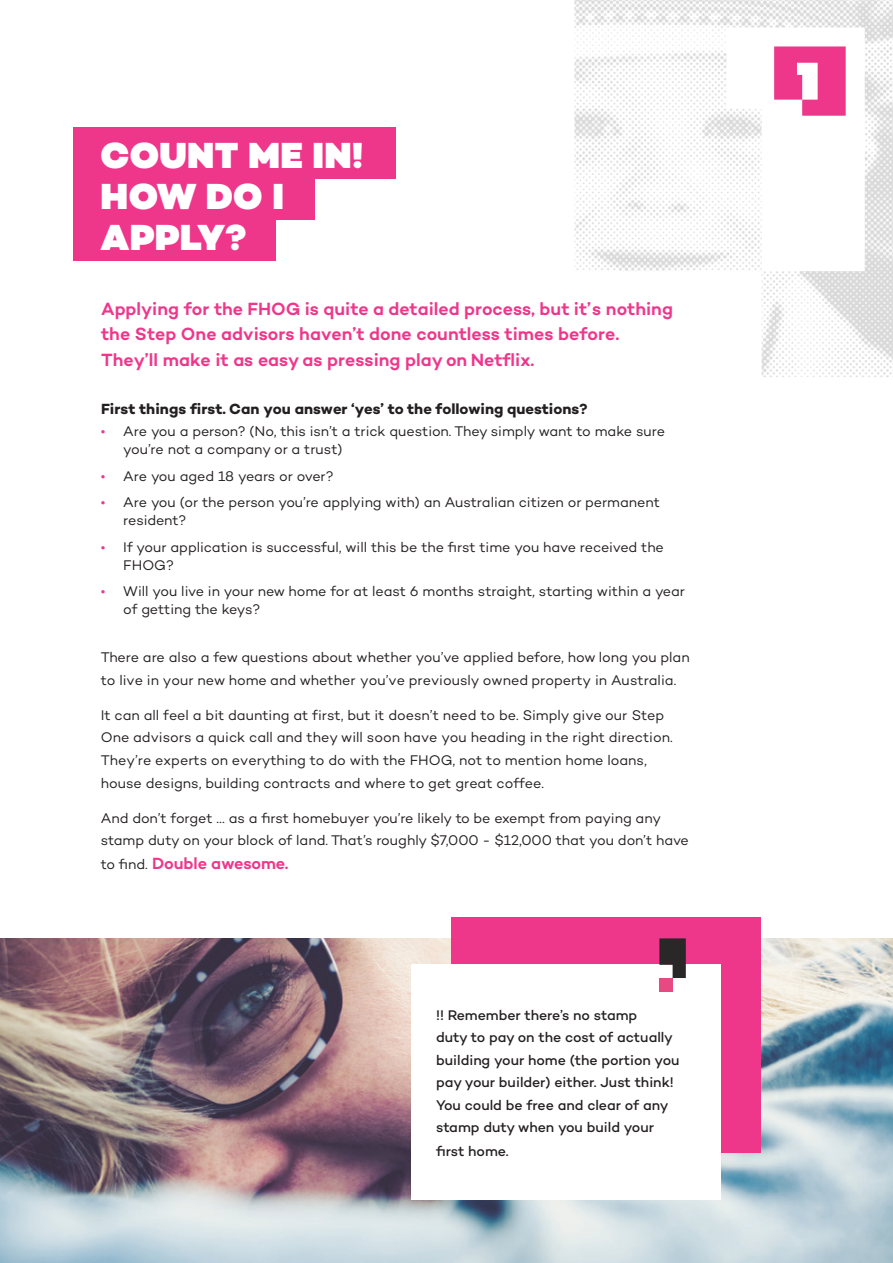
<style>
.page{position:relative;width:893px;height:1263px;background:#fff}
.page>*{position:absolute;margin:0;border:0;box-sizing:border-box;transform-origin:0 0}
.t1{font:900 36.9px/41.1px "Campton";letter-spacing:.01em;color:#fff}
.t2{font:600 18px/25.5px "Campton";color:#ee378b}
.t3{font:600 16.5px "Campton";letter-spacing:-.005em;color:#ee378b}
.t4{font:700 15px "Campton";color:#231f20}
.t5{font:14.25px/18px "Campton";color:#231f20}
.t6{font:500 14.25px/22.5px "Campton";letter-spacing:-.005em;color:#231f20}
.s1{color:#ee378b}
.s2{font-weight:400;font-size:14.25px;color:#231f20}
</style>
<div class="page">
<img style="left:574px;top:0;width:319px;height:377px">
<img style="left:0;top:938px;width:893px;height:325px">
<div style="left:452px;top:917px;width:309px;height:235px;background:#ee378b"></div>
<div style="left:412px;top:965px;width:309px;height:235px;background:#fff"></div>
<svg style="left:774px;top:46px;width:72px;height:70px"></svg>
<div style="left:73px;top:128px;width:322px;height:51px;background:#ee378b"></div>
<div style="left:73px;top:169px;width:241px;height:51px;background:#ee378b"></div>
<div style="left:73px;top:210px;width:203px;height:51px;background:#ee378b"></div>
<svg style="left:659px;top:938px;width:27px;height:40px"></svg>
<div style="left:659px;top:978px;width:14px;height:13px;background:#e74982"></div>
<h1 class="t1" style="left:101px;top:135px;width:264px">COUNT ME IN!<br>HOW DO I<br>APPLY?</h1>
<p class="t2" style="left:101px;top:295px;width:573px">Applying for the FHOG is quite a detailed process, but it’s nothing the Step One advisors haven’t done countless times before.<br>They’ll make it as easy as pressing play on Netflix.</p>
<p class="t4" style="left:101px;top:399px;width:488px">First things first. Can you answer ‘yes’ to the following questions?</p>
<p class="t5" style="left:123px;top:422px;width:543px;text-indent:-23px"><span class="s1">•</span> Are you a person? (No, this isn’t a trick question. They simply want to make sure you’re not a company or a trust)</p>
<p class="t5" style="left:101px;top:466px;width:234px"><span class="s1">•</span> Are you aged 18 years or over?</p>
<p class="t5" style="left:123px;top:493px;width:538px;text-indent:-23px"><span class="s1">•</span> Are you (or the person you’re applying with) an Australian citizen or permanent resident?</p>
<p class="t5" style="left:123px;top:537px;width:542px;text-indent:-23px"><span class="s1">•</span> If your application is successful, will this be the first time you have received the<br>FHOG?</p>
<p class="t5" style="left:123px;top:582px;width:563px;text-indent:-23px"><span class="s1">•</span> Will you live in your new home for at least 6 months straight, starting within a year of getting the keys?</p>
<p class="t5" style="left:101px;top:646px;width:590px;line-height:22.5px">There are also a few questions about whether you’ve applied before, how long you plan to live in your new home and whether you’ve previously owned property in Australia.</p>
<p class="t5" style="left:101px;top:704px;width:573px;line-height:22.5px">It can all feel a bit daunting at first, but it doesn’t need to be. Simply give our Step One advisors a quick call and they will soon have you heading in the right direction.<br>They’re experts on everything to do with the FHOG, not to mention home loans, house designs, building contracts and where to get great coffee.</p>
<p class="t5" style="left:101px;top:807px;width:590px;line-height:22px">And don’t forget … as a first homebuyer you’re likely to be exempt from paying any stamp duty on your block of land. That’s roughly $7,000 - $12,000 that you don’t have</p>
<p class="t3" style="left:101px;top:853px;width:189px"><span class="s2">to find.</span> Double awesome.</p>
<p class="t6" style="left:436px;top:1003px;width:245px">!! Remember there’s no stamp<br>duty to pay on the cost of actually building your home (the portion you pay your builder) either. Just think!<br>You could be free and clear of any stamp duty when you build your</p>
<p class="t6" style="left:436px;top:1140px;width:74px">first home.</p>
</div>
